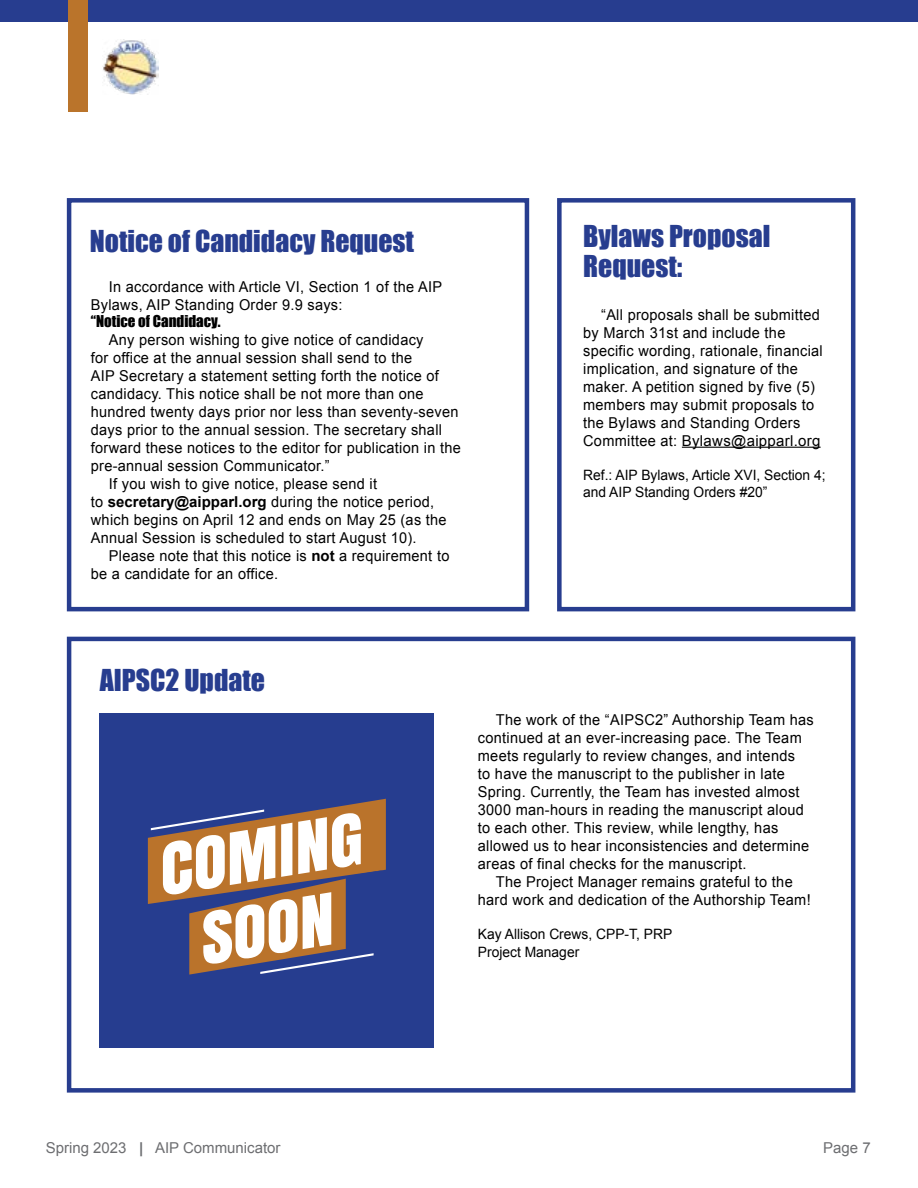
<style>
.page{position:relative;width:918px;height:1188px;background:#fff}
.page>*{position:absolute;margin:0;border:0;box-sizing:border-box;transform-origin:0 0}
.t1{font:27.75px/30px "Impact";color:#273d8f}
.t2{font:15px/18px "Arial";letter-spacing:.02em;color:#000}
.t3{font:15px "Arial";color:#6d6e71}
.t4{font:15px "Impact";color:#000}
.t5{font:14.25px/17.2px "Arial";color:#000}
.s1{font-weight:700}
</style>
<div class="page">
<div style="left:67px;top:198px;width:462px;height:413px;border:4px solid #273d8f"></div>
<div style="left:557px;top:198px;width:298px;height:413px;border:4px solid #273d8f"></div>
<div style="left:67px;top:637px;width:788px;height:456px;border:4px solid #273d8f"></div>
<div style="left:0;top:0;width:918px;height:22px;background:#273d8f"></div>
<div style="left:68px;top:0;width:19px;height:111px;background:#ba742b"></div>
<img style="left:103px;top:39px;width:55px;height:56px">
<hr style="left:682px;top:447px;width:139px;height:1px;background:#000">
<div style="left:100px;top:714px;width:334px;height:334px;background:#263d8f"></div>
<svg style="left:147px;top:799px;width:239px;height:176px"></svg>
<h1 class="t1" style="left:90px;top:225px;width:326px">Notice of Candidacy Request</h1>
<p class="t2" style="left:91px;top:278px;width:353px;text-indent:18px">In accordance with Article VI, Section 1 of the AIP<br>Bylaws, AIP Standing Order 9.9 says:</p>
<p class="t4" style="left:91px;top:309px;width:131px">“Notice of Candidacy.</p>
<p class="t2" style="left:109px;top:331px;width:316px">Any person wishing to give notice of candidacy</p>
<p class="t2" style="left:91px;top:349px;width:323px">for office at the annual session shall send to the</p>
<p class="t2" style="left:91px;top:367px;width:350px">AIP Secretary a statement setting forth the notice of</p>
<p class="t2" style="left:91px;top:385px;width:334px">candidacy. This notice shall be not more than one</p>
<p class="t2" style="left:91px;top:403px;width:369px">hundred twenty days prior nor less than seventy-seven</p>
<p class="t2" style="left:91px;top:421px;width:353px">days prior to the annual session. The secretary shall</p>
<p class="t2" style="left:91px;top:439px;width:372px">forward these notices to the editor for publication in the</p>
<p class="t2" style="left:91px;top:457px;width:240px">pre-annual session Communicator.”</p>
<p class="t2" style="left:109px;top:475px;width:270px">If you wish to give notice, please send it</p>
<p class="t2" style="left:91px;top:493px;width:345px">to <span class="s1">secretary@aipparl.org</span> during the notice period,</p>
<p class="t2" style="left:91px;top:511px;width:357px">which begins on April 12 and ends on May 25 (as the</p>
<p class="t2" style="left:91px;top:529px;width:327px">Annual Session is scheduled to start August 10).</p>
<p class="t2" style="left:109px;top:547px;width:342px">Please note that this notice is <span class="s1">not</span> a requirement to</p>
<p class="t2" style="left:91px;top:565px;width:189px">be a candidate for an office.</p>
<h1 class="t1" style="left:583px;top:221px;width:189px">Bylaws Proposal<br>Request:</h1>
<p class="t2" style="left:583px;top:306px;width:241px;text-indent:18px">“All proposals shall be submitted by March 31st and include the specific wording, rationale, financial implication, and signature of the maker. A petition signed by five (5) members may submit proposals to the Bylaws and Standing Orders Committee at: Bylaws@aipparl.org</p>
<p class="t5" style="left:583px;top:467px;width:244px">Ref.: AIP Bylaws, Article XVI, Section 4; and AIP Standing Orders #20”</p>
<h1 class="t1" style="left:100px;top:664px;width:167px">AIPSC2 Update</h1>
<p class="t2" style="left:478px;top:711px;width:337px;text-indent:18px">The work of the “AIPSC2” Authorship Team has continued at an ever-increasing pace. The Team meets regularly to review changes, and intends<br>to have the manuscript to the publisher in late Spring. Currently, the Team has invested almost 3000 man-hours in reading the manuscript aloud to each other. This review, while lengthy, has allowed us to hear inconsistencies and determine areas of final checks for the manuscript.</p>
<p class="t2" style="left:478px;top:873px;width:334px;text-align:center">The Project Manager remains grateful to the<br>hard work and dedication of the Authorship Team!</p>
<p class="t5" style="left:478px;top:926px;width:196px">Kay Allison Crews, CPP-T, PRP<br>Project Manager</p>
<p class="t3" style="left:46px;top:1138px;width:236px">Spring 2023 <span class="s1">|</span> AIP Communicator</p>
<p class="t3" style="left:823px;top:1138px;width:49px">Page 7</p>
</div>
